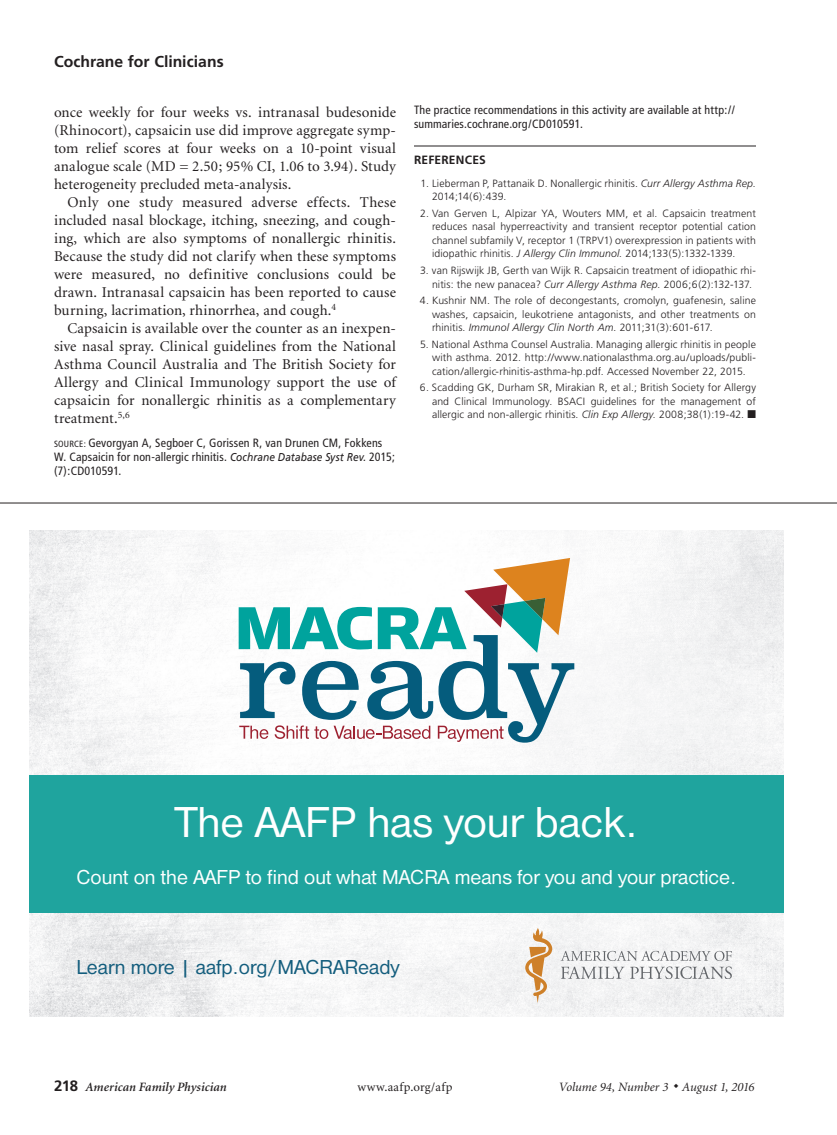
<style>
.page{position:relative;width:837px;height:1135px;background:#fff}
.page>*{position:absolute;margin:0;border:0;box-sizing:border-box;transform-origin:0 0}
.t1{font:44.85px "Nimbus San D";color:#fff}
.t2{font:21px "Nimbus San D";color:#fff}
.t3{font:21px "Nimbus San D";color:#135d7d}
.t4{font:700 15.75px "Frutiger";letter-spacing:.005em;color:#231f20}
.body_text{font:15px/18px "Minion";letter-spacing:.005em;color:#231f20;text-align:justify}
.t5{font:italic 12.75px "Minion";color:#231f20}
.t6{font:italic 600 12.75px "Minion";letter-spacing:.005em;color:#231f20}
.t7{font:12.75px "Minion";letter-spacing:.03em;color:#231f20}
.blurb{font:condensed 12px/14.2px "Frutiger";letter-spacing:.01em;color:#231f20}
.refs_head{font:700 12px "Frutiger";letter-spacing:.015em;color:#231f20}
.refs{font:300 10.5px/13.5px "Frutiger";letter-spacing:.01em;color:#231f20;text-align:justify}
.s1{font-size:9px}
.s2{font-style:italic;font-stretch:normal;font-size:11.4px}
.s3{font-style:italic}
.s4{font-family:"Frutiger";font-weight:700;font-style:normal;font-size:15px}
</style>
<div class="page">
<hr style="left:414px;top:146px;width:342px;height:1px;background:#231f20">
<hr style="left:0;top:502px;width:837px;height:1px;background:#231f20">
<img style="left:29px;top:531px;width:755px;height:484px">
<svg style="left:239px;top:557px;width:335px;height:185px"></svg>
<svg style="left:561px;top:950px;width:171px;height:10px"></svg>
<svg style="left:561px;top:966px;width:171px;height:12px"></svg>
<svg style="left:525px;top:927px;width:27px;height:75px"></svg>
<div style="left:29px;top:774px;width:755px;height:138px;background:#1fa49e"></div>
<h3 class="t4" style="left:54px;top:53px;width:171px">Cochrane for Clinicians</h3>
<p class="body_text" style="left:54px;top:104px;width:344px">once weekly for four weeks vs. intranasal budesonide (Rhinocort), capsaicin use did improve aggregate symp&shy;tom relief scores at four weeks on a 10-point visual analogue scale (MD = 2.50; 95% CI, 1.06 to 3.94). Study heterogeneity precluded meta-analysis.</p>
<p class="body_text" style="left:54px;top:194px;width:344px;text-indent:14px">Only one study measured adverse effects. These included nasal blockage, itching, sneezing, and cough&shy;ing, which are also symptoms of nonallergic rhinitis.<br>Because the study did not clarify when these symptoms were measured, no definitive conclusions could be drawn. Intranasal capsaicin has been reported to cause burning, lacrimation, rhinorrhea, and cough.<sup>4</sup></p>
<p class="body_text" style="left:54px;top:320px;width:344px;text-indent:14px">Capsaicin is available over the counter as an inexpen&shy;sive nasal spray. Clinical guidelines from the National Asthma Council Australia and The British Society for Allergy and Clinical Immunology support the use of capsaicin for nonallergic rhinitis as a complementary treatment.<sup>5,6</sup></p>
<p class="blurb" style="left:54px;top:435px;width:343px"><span class="s1">SOURCE:</span> Gevorgyan A, Segboer C, Gorissen R, van Drunen CM, Fokkens<br>W. Capsaicin for non-allergic rhinitis. <span class="s2">Cochrane Database Syst Rev.</span> 2015; (7):CD010591.</p>
<p class="blurb" style="left:414px;top:103px;width:322px">The practice recommendations in this activity are available at http:// summaries.cochrane.org/CD010591.</p>
<p class="refs_head" style="left:414px;top:153px;width:73px">REFERENCES</p>
<p class="refs" style="left:432px;top:177px;width:326px;text-indent:-11px">1. Lieberman P, Pattanaik D. Nonallergic rhinitis. <span class="s3">Curr Allergy Asthma Rep.<br></span>2014;14(6):439.</p>
<p class="refs" style="left:432px;top:207px;width:326px;text-indent:-12px">2. Van Gerven L, Alpizar YA, Wouters MM, et al. Capsaicin treatment reduces nasal hyperreactivity and transient receptor potential cation channel subfamily V, receptor 1 (TRPV1) overexpression in patients with idiopathic rhinitis. <span class="s3">J Allergy Clin Immunol.</span> 2014;133(5):1332-1339.</p>
<p class="refs" style="left:432px;top:264px;width:326px;text-indent:-12px">3. van Rijswijk JB, Gerth van Wijk R. Capsaicin treatment of idiopathic rhi&shy;nitis: the new panacea? <span class="s3">Curr Allergy Asthma Rep.</span> 2006;6(2):132-137.</p>
<p class="refs" style="left:432px;top:294px;width:325px;text-indent:-12px">4. Kushnir NM. The role of decongestants, cromolyn, guafenesin, saline washes, capsaicin, leukotriene antagonists, and other treatments on rhinitis. <span class="s3">Immunol Allergy Clin North Am.</span> 2011;31(3):601-617.</p>
<p class="refs" style="left:432px;top:337px;width:326px;text-indent:-12px">5. National Asthma Counsel Australia. Managing allergic rhinitis in people with asthma. 2012. http://www.nationalasthma.org.au/uploads/publi&shy;cation/allergic-rhinitis-asthma-hp.pdf. Accessed November 22, 2015.</p>
<p class="refs" style="left:432px;top:381px;width:326px;text-indent:-12px">6. Scadding GK, Durham SR, Mirakian R, et al.; British Society for Allergy and Clinical Immunology. BSACI guidelines for the management of allergic and non-allergic rhinitis. <span class="s3">Clin Exp Allergy.</span> 2008;38(1):19-42. ■</p>
<p class="t1" style="left:175px;top:796px;width:465px">The AAFP has your back.</p>
<p class="t2" style="left:77px;top:864px;width:661px">Count on the AAFP to find out what MACRA means for you and your practice.</p>
<p class="t3" style="left:77px;top:954px;width:325px">Learn more | aafp.org/MACRAReady</p>
<p class="t6" style="left:54px;top:1080px;width:174px"><span class="s4">218</span> American Family Physician</p>
<p class="t7" style="left:357px;top:1080px;width:97px">www.aafp.org/afp</p>
<p class="t5" style="left:559px;top:1080px;width:197px">Volume 94, Number 3 ◆ August 1, 2016</p>
</div>
